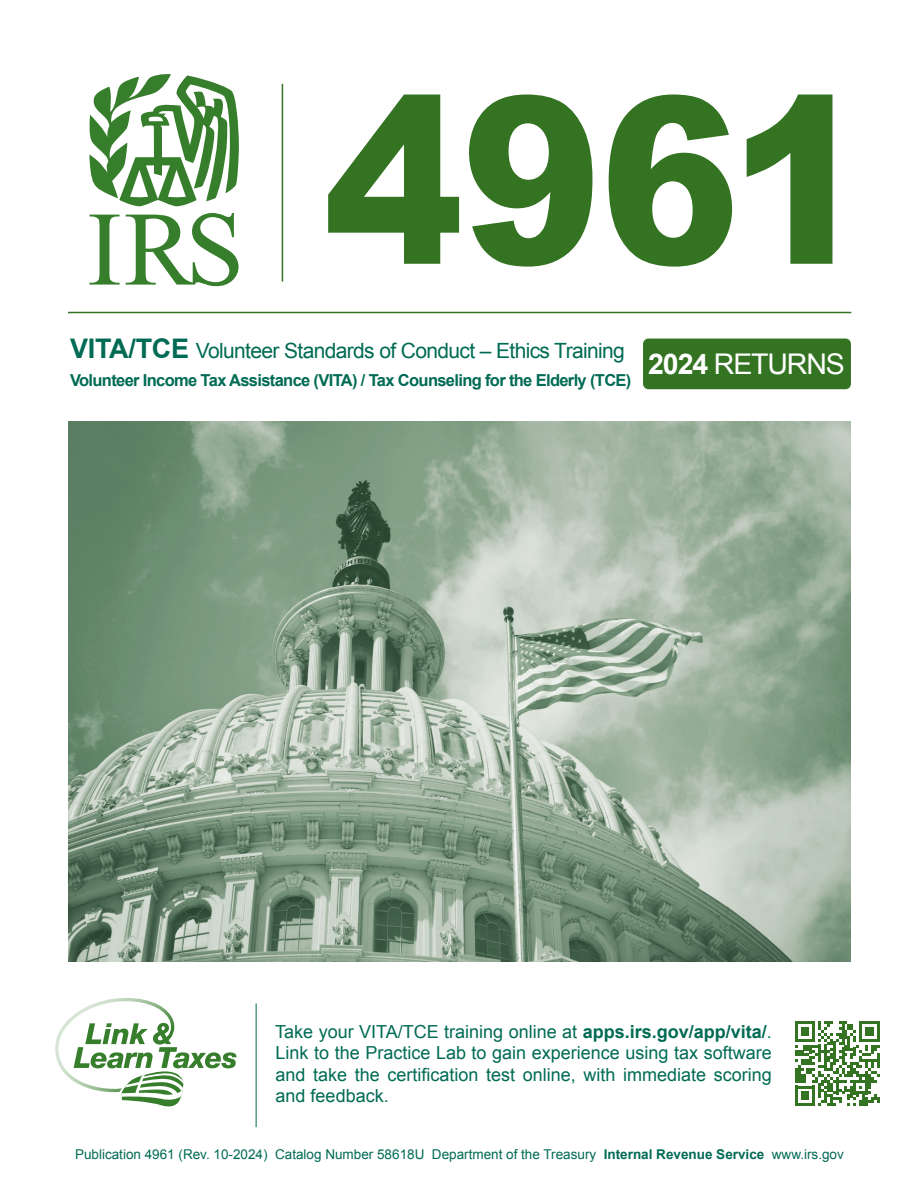
<style>
.page{position:relative;width:918px;height:1188px;background:#fff}
.page>*{position:absolute;margin:0;border:0;box-sizing:border-box;transform-origin:0 0}
.t1{font:900 232.5px "Arial";color:#337321;scale:.9 1}
.t2{font:28.5px "Arial";letter-spacing:-.04em;color:#fff}
.t3{font:21px "Arial";letter-spacing:-.03em;color:#006b54}
.t4{font:18px/21.6px "Arial";color:#006b54;text-align:justify}
.t5{font:700 16.5px "Arial";letter-spacing:-.04em;color:#006b54}
.t6{font:13.5px "Arial";color:#006b54}
.s1{font-weight:700;font-size:27px}
.s2{font-weight:700}
</style>
<div class="page">
<hr style="left:256px;top:1003px;width:1px;height:124px;background:#006b54">
<hr style="left:282px;top:84px;width:1px;height:198px;background:#337321">
<hr style="left:68px;top:312px;width:783px;height:1px;background:#337321">
<svg style="left:795px;top:1021px;width:85px;height:85px"></svg>
<svg style="left:89px;top:74px;width:150px;height:132px"></svg>
<svg style="left:90px;top:215px;width:30px;height:70px"></svg>
<svg style="left:126px;top:213px;width:113px;height:73px"></svg>
<div style="left:643px;top:339px;width:208px;height:50px;background:#337321;border-radius:5px"></div>
<img style="left:69px;top:422px;width:782px;height:539px">
<svg style="left:55px;top:998px;width:182px;height:109px"></svg>
<p class="t1" style="left:324px;top:12px;width:607px">4961</p>
<h1 class="t3" style="left:70px;top:337px;width:556px"><span class="s1">VITA/TCE</span> Volunteer Standards of Conduct – Ethics Training</h1>
<p class="t5" style="left:70px;top:369px;width:563px">Volunteer Income Tax Assistance (VITA) / Tax Counseling for the Elderly (TCE)</p>
<p class="t2" style="left:648px;top:346px;width:198px"><span class="s2">2024</span> RETURNS</p>
<p class="t4" style="left:275px;top:1021px;width:498px">Take your VITA/TCE training online at <span class="s2">apps.irs.gov/app/vita/</span>.<br>Link to the Practice Lab to gain experience using tax software and take the certification test online, with immediate scoring and feedback.</p>
<p class="t6" style="left:75px;top:1146px;width:351px">Publication 4961 (Rev. 10-2024) Catalog Number 58618U</p>
<p class="t6" style="left:432px;top:1146px;width:413px">Department of the Treasury <span class="s2">Internal Revenue Service</span> www.irs.gov</p>
</div>
